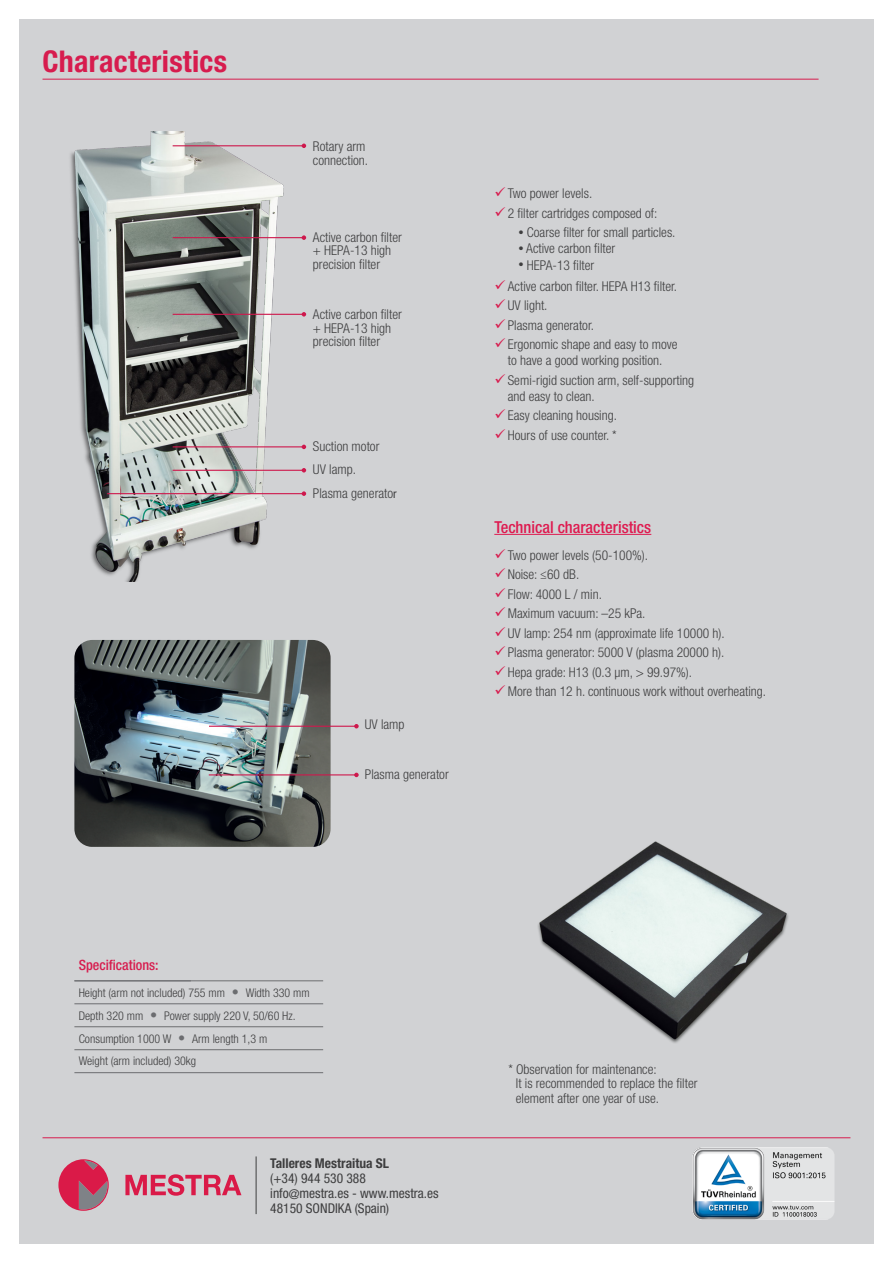
<style>
.page{position:relative;width:893px;height:1263px;background:#fff}
.page>*{position:absolute;margin:0;border:0;box-sizing:border-box;transform-origin:0 0}
.t1{font:700 condensed 30px "Helvetica Neue LT Std";letter-spacing:.01em;color:#d71c4e}
.Características{font:500 condensed 16.5px "Helvetica Neue LT Std";color:#de1b50}
.t2{font:500 condensed 14.1px "Helvetica Neue LT Std";color:#d71c4e}
.Características-2{font:300 condensed 13.5px/13.5px "Helvetica Neue LT Std";color:#3e3e3f}
.t3{font:condensed 13.5px "Helvetica Neue LT Std";color:#3e3e3f}
.t4{font:700 condensed 13.5px "Helvetica Neue LT Std";color:#3e3e3f}
.Tx_general{font:300 condensed 12px "Helvetica Neue LT Std";color:#3e3e3f}
.s1{font-weight:400;font-size:12px}
.s2{color:#d71c4e}
.s3{font-size:10.5px}
.s4{font-size:14.25px;color:#6c6d70}
</style>
<div class="page">
<div style="left:19px;top:19px;width:854px;height:1224px;background:#d1d2d4"></div>
<img style="left:70px;top:132px;width:237px;height:450px">
<img style="left:74px;top:640px;width:257px;height:207px">
<img style="left:538px;top:841px;width:251px;height:202px">
<hr style="left:256px;top:1156px;width:1px;height:58px;background:#3e3e3f">
<svg style="left:125px;top:1174px;width:116px;height:22px"></svg>
<svg style="left:58px;top:1159px;width:51px;height:52px"></svg>
<hr style="left:43px;top:79px;width:776px;height:1px;background:#d71c4e">
<hr style="left:43px;top:1137px;width:807px;height:1px;background:#d71c4e">
<hr style="left:494px;top:534px;width:157px;height:1px;background:#de1b50">
<hr style="left:74px;top:980px;width:249px;height:1px;background:#6c6d70">
<hr style="left:74px;top:1003px;width:249px;height:1px;background:#6c6d70">
<hr style="left:74px;top:1026px;width:249px;height:1px;background:#6c6d70">
<hr style="left:74px;top:1049px;width:249px;height:1px;background:#6c6d70">
<hr style="left:74px;top:1072px;width:249px;height:1px;background:#6c6d70">
<hr style="left:173px;top:145px;width:131px;height:1px;background:#ce194d">
<svg style="left:302px;top:144px;width:4px;height:4px"></svg>
<hr style="left:173px;top:237px;width:131px;height:1px;background:#ce194d">
<svg style="left:302px;top:235px;width:4px;height:5px"></svg>
<hr style="left:173px;top:314px;width:131px;height:1px;background:#ce194d">
<svg style="left:302px;top:312px;width:4px;height:5px"></svg>
<hr style="left:173px;top:446px;width:131px;height:1px;background:#ce194d">
<svg style="left:302px;top:445px;width:4px;height:4px"></svg>
<hr style="left:173px;top:470px;width:131px;height:1px;background:#ce194d">
<svg style="left:302px;top:468px;width:4px;height:4px"></svg>
<hr style="left:107px;top:493px;width:197px;height:1px;background:#ce194d">
<svg style="left:302px;top:491px;width:4px;height:5px"></svg>
<hr style="left:209px;top:726px;width:147px;height:1px;background:#ce194d">
<svg style="left:354px;top:724px;width:5px;height:4px"></svg>
<hr style="left:209px;top:774px;width:147px;height:1px;background:#ce194d">
<svg style="left:354px;top:773px;width:5px;height:4px"></svg>
<img style="left:692px;top:1147px;width:142px;height:72px">
<p class="t1" style="left:43px;top:44px;width:186px">Characteristics</p>
<p class="Características-2" style="left:313px;top:139px;width:54px">Rotary arm</p>
<p class="Características-2" style="left:313px;top:153px;width:57px">connection.</p>
<p class="Características-2" style="left:313px;top:230px;width:90px">Active carbon filter + HEPA-13 high precision filter</p>
<p class="Características-2" style="left:313px;top:307px;width:90px">Active carbon filter + HEPA-13 high precision filter</p>
<p class="Características-2" style="left:313px;top:439px;width:68px">Suction motor</p>
<p class="Características-2" style="left:313px;top:462px;width:44px">UV lamp.</p>
<p class="Características-2" style="left:313px;top:487px;width:85px">Plasma generato<span class="s1">r</span></p>
<p class="Características-2" style="left:365px;top:718px;width:41px">UV lamp</p>
<p class="Características-2" style="left:365px;top:768px;width:85px">Plasma generator</p>
<p class="Características-2" style="left:494px;top:186px;width:99px"><span class="s2">✓</span> Two power levels.</p>
<p class="Características-2" style="left:494px;top:206px;width:164px"><span class="s2">✓</span> 2 filter cartridges composed of:</p>
<p class="Características-2" style="left:518px;top:225px;width:159px"><span class="s3">•</span> Coarse filter for small particles.</p>
<p class="Características-2" style="left:518px;top:242px;width:98px"><span class="s3">•</span> Active carbon filter</p>
<p class="Características-2" style="left:518px;top:258px;width:77px"><span class="s3">•</span> HEPA-13 filter</p>
<p class="Características-2" style="left:494px;top:279px;width:184px"><span class="s2">✓</span> Active carbon filter. HEPA H13 filter.</p>
<p class="Características-2" style="left:494px;top:298px;width:55px"><span class="s2">✓</span> UV light.</p>
<p class="Características-2" style="left:494px;top:318px;width:101px"><span class="s2">✓</span> Plasma generator.</p>
<p class="Características-2" style="left:494px;top:337px;width:185px"><span class="s2">✓</span> Ergonomic shape and easy to move</p>
<p class="Características-2" style="left:508px;top:354px;width:156px">to have a good working position.</p>
<p class="Características-2" style="left:494px;top:373px;width:201px"><span class="s2">✓</span> Semi-rigid suction arm, self-supporting</p>
<p class="Características-2" style="left:508px;top:389px;width:88px">and easy to clean.</p>
<p class="Características-2" style="left:494px;top:409px;width:124px"><span class="s2">✓</span> Easy cleaning housing.</p>
<p class="Características-2" style="left:494px;top:428px;width:124px"><span class="s2">✓</span> Hours of use counter. *</p>
<p class="Características" style="left:494px;top:517px;width:158px">Technical characteristics</p>
<p class="Características-2" style="left:494px;top:548px;width:155px"><span class="s2">✓</span> Two power levels (50-100%).</p>
<p class="Características-2" style="left:494px;top:568px;width:86px"><span class="s2">✓</span> Noise: ≤60 dB.</p>
<p class="Características-2" style="left:494px;top:587px;width:109px"><span class="s2">✓</span> Flow: 4000 L / min.</p>
<p class="Características-2" style="left:494px;top:607px;width:153px"><span class="s2">✓</span> Maximum vacuum: –25 kPa.</p>
<p class="Características-2" style="left:494px;top:626px;width:232px"><span class="s2">✓</span> UV lamp: 254 nm (approximate life 10000 h).</p>
<p class="Características-2" style="left:494px;top:646px;width:232px"><span class="s2">✓</span> Plasma generator: 5000 V (plasma 20000 h).</p>
<p class="Características-2" style="left:494px;top:665px;width:199px"><span class="s2">✓</span> Hepa grade: H13 (0.3 µm, &gt; 99.97%).</p>
<p class="Características-2" style="left:494px;top:685px;width:273px"><span class="s2">✓</span> More than 12 h. continuous work without overheating.</p>
<p class="t2" style="left:79px;top:956px;width:82px">Specifications:</p>
<p class="Tx_general" style="left:79px;top:986px;width:233px">Height (arm not included) 755 mm <span class="s4">•</span> Width 330 mm</p>
<p class="Tx_general" style="left:79px;top:1009px;width:218px">Depth 320 mm <span class="s4">•</span> Power supply 220 V, 50/60 Hz.</p>
<p class="Tx_general" style="left:79px;top:1032px;width:190px">Consumption 1000 W <span class="s4">•</span> Arm length 1,3 m</p>
<p class="Tx_general" style="left:79px;top:1054px;width:119px">Weight (arm included) 30kg</p>
<p class="t4" style="left:270px;top:1154px;width:120px">Talleres Mestraitua SL</p>
<p class="t3" style="left:270px;top:1170px;width:97px">(+34) 944 530 388</p>
<p class="t3" style="left:270px;top:1185px;width:170px">info@mestra.es - www.mestra.es</p>
<p class="t3" style="left:270px;top:1200px;width:120px">48150 SONDIKA (Spain)</p>
<p class="Características-2" style="left:508px;top:1062px;width:150px">* Observation for maintenance:</p>
<p class="Características-2" style="left:516px;top:1076px;width:183px">It is recommended to replace the filter</p>
<p class="Características-2" style="left:516px;top:1091px;width:145px">element after one year of use.</p>
</div>
